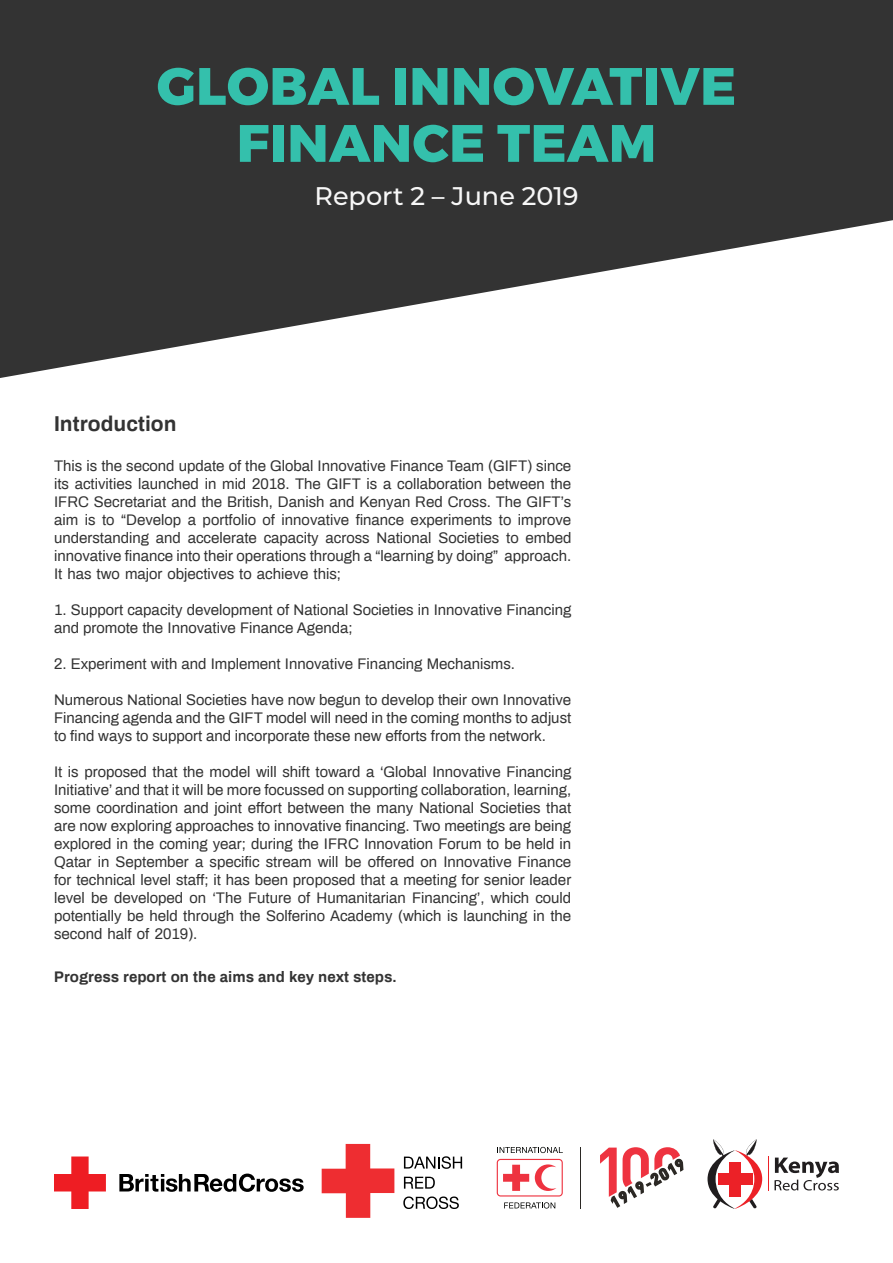
<style>
.page{position:relative;width:893px;height:1263px;background:#fff}
.page>*{position:absolute;margin:0;border:0;box-sizing:border-box;transform-origin:0 0}
.t1{font:800 52.5px/57px "Montserrat";letter-spacing:.01em;color:#34c0ac;text-align:center}
.t2{font:500 25.5px "Montserrat";color:#f7f7f7}
.t3{font:700 21px "Archivo";color:#333}
.t4{font:15px/18px "Archivo";color:#333;text-align:justify}
.t5{font:700 15px "Archivo";color:#333}
</style>
<div class="page">
<svg style="left:0;top:0;width:893px;height:378px;fill:#333"></svg>
<svg style="left:54px;top:1156px;width:52px;height:53px"></svg>
<svg style="left:119px;top:1173px;width:185px;height:19px"></svg>
<svg style="left:322px;top:1144px;width:72px;height:74px"></svg>
<svg style="left:404px;top:1156px;width:58px;height:13px"></svg>
<svg style="left:404px;top:1177px;width:31px;height:12px"></svg>
<svg style="left:403px;top:1196px;width:56px;height:13px"></svg>
<hr style="left:768px;top:1156px;width:1px;height:35px;background:#ec2127">
<svg style="left:774px;top:1157px;width:65px;height:33px"></svg>
<svg style="left:707px;top:1139px;width:56px;height:70px"></svg>
<div style="left:729px;top:1162px;width:12px;height:34px;background:#ec2127"></div>
<div style="left:718px;top:1174px;width:34px;height:11px;background:#ec2127"></div>
<hr style="left:580px;top:1147px;width:1px;height:61px;background:#2b2824">
<svg style="left:600px;top:1147px;width:84px;height:61px"></svg>
<svg style="left:495px;top:1157px;width:69px;height:41px"></svg>
<svg style="left:497px;top:1159px;width:66px;height:37px"></svg>
<svg style="left:497px;top:1147px;width:66px;height:6px"></svg>
<svg style="left:504px;top:1202px;width:51px;height:6px"></svg>
<p class="t1" style="left:157px;top:59px;width:581px">GLOBAL INNOVATIVE<br>FINANCE TEAM</p>
<p class="t2" style="left:314px;top:178px;width:265px">Report 2 – June 2019</p>
<p class="t3" style="left:54px;top:410px;width:124px">Introduction</p>
<p class="t4" style="left:54px;top:456px;width:519px">This is the second update of the Global Innovative Finance Team (GIFT) since its activities launched in mid 2018. The GIFT is a collaboration between the IFRC Secretariat and the British, Danish and Kenyan Red Cross. The GIFT’s aim is to “Develop a portfolio of innovative finance experiments to improve understanding and accelerate capacity across National Societies to embed innovative finance into their operations through a “learning by doing” approach.<br>It has two major objectives to achieve this;</p>
<p class="t4" style="left:54px;top:600px;width:519px">1. Support capacity development of National Societies in Innovative Financing and promote the Innovative Finance Agenda;</p>
<p class="t4" style="left:54px;top:654px;width:463px">2. Experiment with and Implement Innovative Financing Mechanisms.</p>
<p class="t4" style="left:54px;top:690px;width:519px">Numerous National Societies have now begun to develop their own Innovative Financing agenda and the GIFT model will need in the coming months to adjust to find ways to support and incorporate these new efforts from the network.</p>
<p class="t4" style="left:54px;top:762px;width:519px">It is proposed that the model will shift toward a ‘Global Innovative Financing Initiative’ and that it will be more focussed on supporting collaboration, learning, some coordination and joint effort between the many National Societies that are now exploring approaches to innovative financing. Two meetings are being explored in the coming year; during the IFRC Innovation Forum to be held in Qatar in September a specific stream will be offered on Innovative Finance for technical level staff; it has been proposed that a meeting for senior leader level be developed on ‘The Future of Humanitarian Financing’, which could potentially be held through the Solferino Academy (which is launching in the second half of 2019).</p>
<p class="t5" style="left:54px;top:967px;width:344px">Progress report on the aims and key next steps.</p>
</div>
